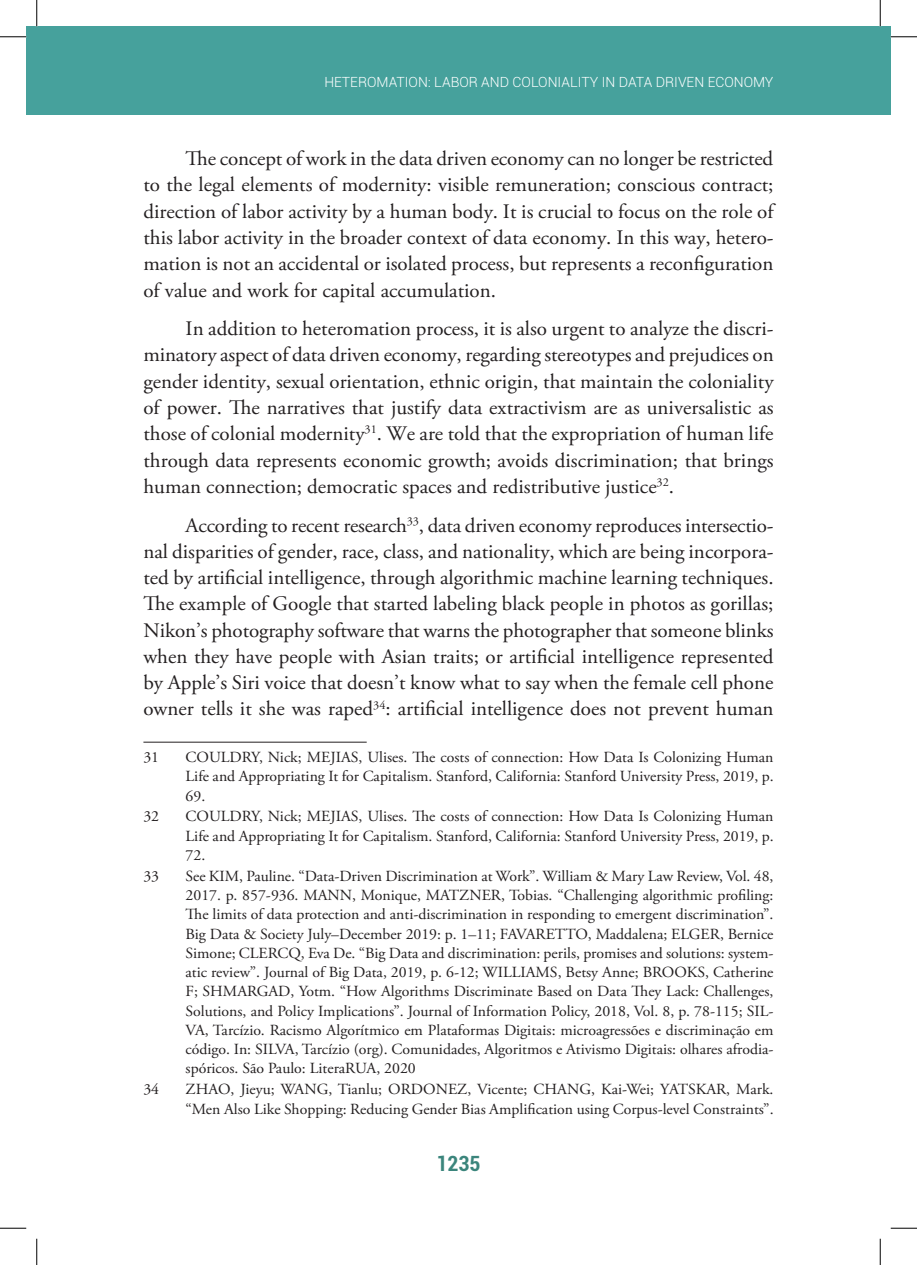
<style>
.page{position:relative;width:917px;height:1265px;background:#fff}
.page>*{position:absolute;margin:0;border:0;box-sizing:border-box;transform-origin:0 0}
.t1{font:700 condensed 21px "Roboto";color:#3b857c}
.t2{font:20.65px/26.2px "Adobe Garamond Pro";color:#231f20;text-align:justify}
.t3{font:15.4px/19.2px "Adobe Garamond Pro";color:#231f20;text-align:justify}
.t4{font:300 14px "Roboto";color:#fff}
</style>
<div class="page">
<div style="left:27px;top:27px;width:863px;height:88px;background:#46a19c"></div>
<hr style="left:143px;top:741px;width:224px;height:1px;background:#231f20">
<svg style="left:0;top:36px;width:26px;height:1px"></svg>
<svg style="left:891px;top:36px;width:26px;height:1px"></svg>
<svg style="left:0;top:1227px;width:26px;height:1px"></svg>
<svg style="left:891px;top:1227px;width:26px;height:1px"></svg>
<svg style="left:36px;top:0;width:1px;height:26px"></svg>
<svg style="left:36px;top:1238px;width:1px;height:26px"></svg>
<svg style="left:880px;top:0;width:1px;height:26px"></svg>
<svg style="left:880px;top:1238px;width:1px;height:26px"></svg>
<p class="t4" style="left:324px;top:72px;width:451px">HETEROMATION: LABOR AND COLONIALITY IN DATA DRIVEN ECONOMY</p>
<p class="t2" style="left:143px;top:146px;width:634px;text-align:left;text-indent:42px">The concept of work in the data driven economy can no longer be restricted to the legal elements of modernity: visible remuneration; conscious contract; direction of labor activity by a human body. It is crucial to focus on the role of this labor activity in the broader context of data economy. In this way, hetero&shy;mation is not an accidental or isolated process, but represents a reconfiguration of value and work for capital accumulation.</p>
<p class="t2" style="left:143px;top:316px;width:632px;text-indent:42px">In addition to heteromation process, it is also urgent to analyze the discri&shy;minatory aspect of data driven economy, regarding stereotypes and prejudices on gender identity, sexual orientation, ethnic origin, that maintain the coloniality of power. The narratives that justify data extractivism are as universalistic as those of colonial modernity<sup>31</sup>. We are told that the expropriation of human life through data represents economic growth; avoids discrimination; that brings human connection; democratic spaces and redistributive justice<sup>32</sup>.</p>
<p class="t2" style="left:143px;top:512px;width:632px;text-indent:42px">According to recent research<sup>33</sup>, data driven economy reproduces intersectio&shy;nal disparities of gender, race, class, and nationality, which are being incorpora&shy;ted by artificial intelligence, through algorithmic machine learning techniques.<br>The example of Google that started labeling black people in photos as gorillas; Nikon’s photography software that warns the photographer that someone blinks when they have people with Asian traits; or artificial intelligence represented by Apple’s Siri voice that doesn’t know what to say when the female cell phone owner tells it she was raped<sup>34</sup>: artificial intelligence does not prevent human</p>
<p class="t3" style="left:143px;top:747px;width:17px">31</p>
<p class="t3" style="left:186px;top:747px;width:589px">COULDRY, Nick; MEJIAS, Ulises. The costs of connection: How Data Is Colonizing Human Life and Appropriating It for Capitalism. Stanford, California: Stanford University Press, 2019, p.<br>69.</p>
<p class="t3" style="left:143px;top:807px;width:17px">32</p>
<p class="t3" style="left:186px;top:807px;width:589px">COULDRY, Nick; MEJIAS, Ulises. The costs of connection: How Data Is Colonizing Human Life and Appropriating It for Capitalism. Stanford, California: Stanford University Press, 2019, p.<br>72.</p>
<p class="t3" style="left:143px;top:866px;width:17px">33</p>
<p class="t3" style="left:186px;top:866px;width:589px">See KIM, Pauline. “Data-Driven Discrimination at Work”. William &amp; Mary Law Review, Vol. 48, 2017. p. 857-936. MANN, Monique, MATZNER, Tobias. “Challenging algorithmic profiling:<br>The limits of data protection and anti-discrimination in responding to emergent discrimination”.<br>Big Data &amp; Society July–December 2019: p. 1–11; FAVARETTO, Maddalena; ELGER, Bernice Simone; CLERCQ, Eva De. “Big Data and discrimination: perils, promises and solutions: system&shy;atic review”. Journal of Big Data, 2019, p. 6-12; WILLIAMS, Betsy Anne; BROOKS, Catherine F; SHMARGAD, Yotm. “How Algorithms Discriminate Based on Data They Lack: Challenges, Solutions, and Policy Implications”. Journal of Information Policy, 2018, Vol. 8, p. 78-115; SIL-VA, Tarcízio. Racismo Algorítmico em Plataformas Digitais: microagressões e discriminação em código. In: SILVA, Tarcízio (org). Comunidades, Algoritmos e Ativismo Digitais: olhares afrodia&shy;spóricos. São Paulo: LiteraRUA, 2020</p>
<p class="t3" style="left:143px;top:1080px;width:17px">34</p>
<p class="t3" style="left:186px;top:1080px;width:589px">ZHAO, Jieyu; WANG, Tianlu; ORDONEZ, Vicente; CHANG, Kai-Wei; YATSKAR, Mark. “Men Also Like Shopping: Reducing Gender Bias Amplification using Corpus-level Constraints”.</p>
<p class="t1" style="left:436px;top:1148px;width:46px">1235</p>
</div>
